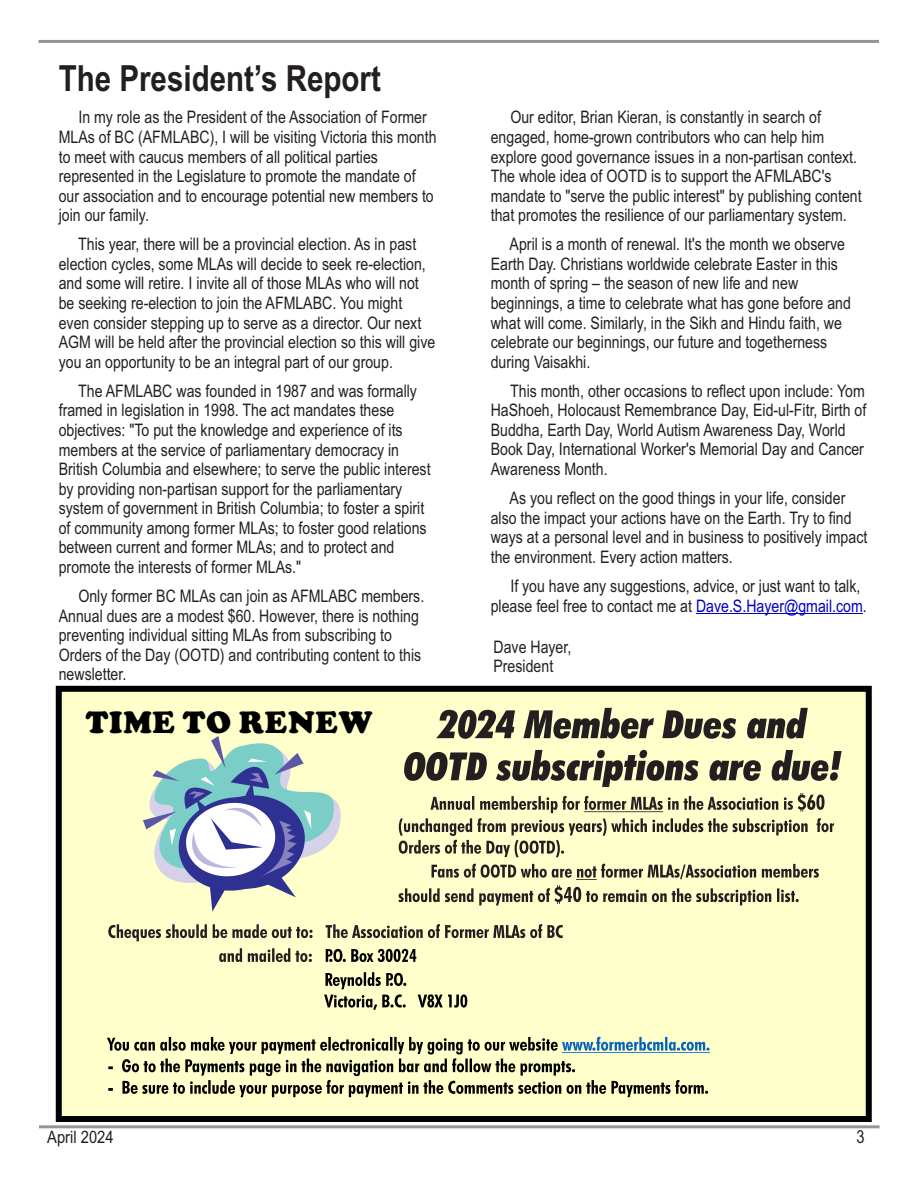
<style>
.page{position:relative;width:918px;height:1188px;background:#fff}
.page>*{position:absolute;margin:0;border:0;box-sizing:border-box;transform-origin:0 0}
.t1{font:700 36px "Arial Narrow";color:#231f20}
.t2{font:900 32.1px "Cooper";letter-spacing:.025em;color:#000}
.t3{font:18px "Arial Narrow";color:#231f20}
.t4{font:17.25px/19.5px "Arial Narrow";color:#231f20}
.t5{font:17.1px "Arial Narrow";color:#231f20;scale:1.05 1}
.s1{color:#0000c4}
</style>
<div class="page">
<hr style="left:39px;top:1125px;width:841px;height:3px;background:#939598">
<hr style="left:38px;top:40px;width:841px;height:3px;background:#939598">
<hr style="left:696px;top:613px;width:167px;height:1px;background:#0000c4">
<svg style="left:55px;top:685px;width:817px;height:437px;background:#e3e3b6"></svg>
<svg style="left:398px;top:708px;width:444px;height:197px;background:#c8c7a1"></svg>
<div style="left:326px;top:949px;width:382px;height:23px;background:#ffc"></div>
<svg style="left:108px;top:924px;width:455px;height:38px;background:#d3d2a9"></svg>
<svg style="left:107px;top:972px;width:603px;height:125px;background:#dddeb3"></svg>
<svg style="left:143px;top:736px;width:198px;height:176px;background:#bbccc9"></svg>
<h1 class="t1" style="left:59px;top:65px;width:324px">The President’s Report</h1>
<p class="t4" style="left:59px;top:109px;width:379px;text-indent:20px">In my role as the President of the Association of Former MLAs of BC (AFMLABC), I will be visiting Victoria this month to meet with caucus members of all political parties represented in the Legislature to promote the mandate of our association and to encourage potential new members to join our family.</p>
<p class="t4" style="left:59px;top:236px;width:378px;text-indent:19px">This year, there will be a provincial election. As in past election cycles, some MLAs will decide to seek re-election, and some will retire. I invite all of those MLAs who will not be seeking re-election to join the AFMLABC. You might even consider stepping up to serve as a director. Our next AGM will be held after the provincial election so this will give you an opportunity to be an integral part of our group.</p>
<p class="t4" style="left:59px;top:383px;width:373px;text-indent:19px">The AFMLABC was founded in 1987 and was formally framed in legislation in 1998. The act mandates these objectives: "To put the knowledge and experience of its members at the service of parliamentary democracy in British Columbia and elsewhere; to serve the public interest by providing non-partisan support for the parliamentary system of government in British Columbia; to foster a spirit of community among former MLAs; to foster good relations between current and former MLAs; and to protect and promote the interests of former MLAs."</p>
<p class="t4" style="left:59px;top:588px;width:367px;text-indent:20px">Only former BC MLAs can join as AFMLABC members.<br>Annual dues are a modest $60. However, there is nothing preventing individual sitting MLAs from subscribing to Orders of the Day (OOTD) and contributing content to this newsletter.</p>
<h2 class="t2" style="left:86px;top:712px;width:288px">TIME TO RENEW</h2>
<p class="t4" style="left:491px;top:109px;width:372px;text-indent:20px">Our editor, Brian Kieran, is constantly in search of engaged, home-grown contributors who can help him explore good governance issues in a non-partisan context.<br>The whole idea of OOTD is to support the AFMLABC's mandate to "serve the public interest" by publishing content that promotes the resilience of our parliamentary system.</p>
<p class="t4" style="left:491px;top:236px;width:362px;text-indent:19px">April is a month of renewal. It's the month we observe Earth Day. Christians worldwide celebrate Easter in this month of spring – the season of new life and new beginnings, a time to celebrate what has gone before and what will come. Similarly, in the Sikh and Hindu faith, we celebrate our beginnings, our future and togetherness during Vaisakhi.</p>
<p class="t4" style="left:491px;top:383px;width:377px;text-indent:19px">This month, other occasions to reflect upon include: Yom HaShoeh, Holocaust Remembrance Day, Eid-ul-Fitr, Birth of Buddha, Earth Day, World Autism Awareness Day, World Book Day, International Worker's Memorial Day and Cancer Awareness Month.</p>
<p class="t4" style="left:491px;top:490px;width:378px;text-indent:19px">As you reflect on the good things in your life, consider also the impact your actions have on the Earth. Try to find ways at a personal level and in business to positively impact the environment. Every action matters.</p>
<p class="t4" style="left:491px;top:578px;width:378px;text-indent:20px">If you have any suggestions, advice, or just want to talk, please feel free to contact me at <span class="s1">Dave.S.Hayer@gmail.com</span>.</p>
<p class="t4" style="left:494px;top:638px;width:79px">Dave Hayer,<br>President</p>
<p class="t5" style="left:47px;top:1131px;width:65px">April 2024</p>
<p class="t3" style="left:857px;top:1130px;width:10px">3</p>
</div>
